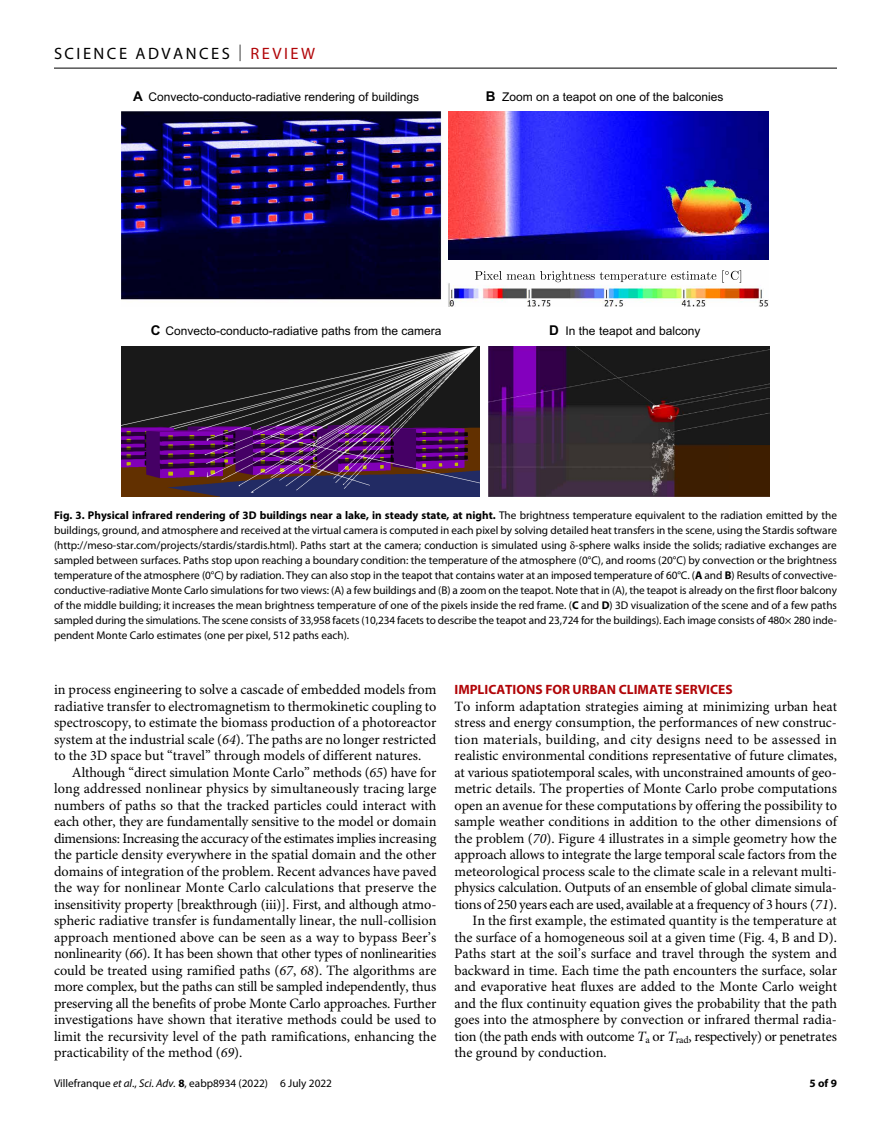
<style>
.page{position:relative;width:891px;height:1134px;background:#fff}
.page>*{position:absolute;margin:0;border:0;box-sizing:border-box;transform-origin:0 0}
.t1{font:16.5px "Myriad Pro";letter-spacing:.15em;color:#000}
.t2{font:14.25px/16.5px "Minion Pro";color:#000;text-align:justify}
.t3{font:14.25px "Minion Pro";letter-spacing:-.025em;color:#000}
.t4{font:14.25px "Minion Pro";letter-spacing:.02em;color:#000}
.t5{font:700 13.5px "Myriad Pro";color:#b10508}
.t6{font:700 13.5px "Arial";color:#000}
.t7{font:12px "Arial";color:#000}
.t8{font:11.25px/15px "Myriad Pro";color:#000;text-align:justify}
.t9{font:700 11.25px "Myriad Pro";color:#000}
.s1{font-weight:300}
.s2{color:#b10508}
.s3{font-weight:700;font-size:13.5px}
.s4{font-weight:700}
.s5{font-style:italic}
</style>
<div class="page">
<hr style="left:54px;top:68px;width:783px;height:1px;background:#000">
<img style="left:122px;top:112px;width:646px;height:195px">
<img style="left:449px;top:111px;width:319px;height:149px">
<svg style="left:475px;top:270px;width:266px;height:13px"></svg>
<img style="left:122px;top:346px;width:358px;height:150px">
<img style="left:489px;top:346px;width:281px;height:150px">
<p class="t1" style="left:54px;top:40px;width:262px">SCIENCE ADVANCES <span class="s1">|</span> <span class="s2">REVIEW</span></p>
<p class="t7" style="left:133px;top:89px;width:287px"><span class="s3">A</span> Convecto-conducto-radiative rendering of buildings</p>
<p class="t7" style="left:502px;top:89px;width:223px">Zoom on a teapot on one of the balconies</p>
<p class="t6" style="left:486px;top:87px;width:11px">B</p>
<p class="t6" style="left:151px;top:322px;width:11px">C</p>
<p class="t6" style="left:549px;top:322px;width:11px">D</p>
<p class="t7" style="left:165px;top:323px;width:278px">Convecto-conducto-radiative paths from the camera</p>
<p class="t7" style="left:566px;top:323px;width:136px">In the teapot and balcony</p>
<p class="t8" style="left:54px;top:508px;width:785px"><span class="s4">Fig. 3. Physical infrared rendering of 3D buildings near a lake, in steady state, at night.</span> The brightness temperature equivalent to the radiation emitted by the buildings, ground, and atmosphere and received at the virtual camera is computed in each pixel by solving detailed heat transfers in the scene, using the Stardis software (http://meso-star.com/projects/stardis/stardis.html). Paths start at the camera; conduction is simulated using -sphere walks inside the solids; radiative exchanges are sampled between surfaces. Paths stop upon reaching a boundary condition: the temperature of the atmosphere (0°C), and rooms (20°C) by convection or the brightness temperature of the atmosphere (0°C) by radiation. They can also stop in the teapot that contains water at an imposed temperature of 60°C. (<span class="s4">A</span> and <span class="s4">B</span>) Results of convective&shy;conductive-radiative Monte Carlo simulations for two views: (A) a few buildings and (B) a zoom on the teapot. Note that in (A), the teapot is already on the first floor balcony of the middle building; it increases the mean brightness temperature of one of the pixels inside the red frame. (<span class="s4">C</span> and <span class="s4">D</span>) 3D visualization of the scene and of a few paths sampled during the simulations. The scene consists of 33,958 facets (10,234 facets to describe the teapot and 23,724 for the buildings). Each image consists of 480× 280 inde&shy;pendent Monte Carlo estimates (one per pixel, 512 paths each).</p>
<p class="t2" style="left:54px;top:683px;width:384px">in process engineering to solve a cascade of embedded models from radiative transfer to electromagnetism to thermokinetic coupling to spectroscopy, to estimate the biomass production of a photoreactor system at the industrial scale (<span class="s5">64</span>). The paths are no longer restricted to the 3D space but “travel” through models of different natures.</p>
<p class="t2" style="left:54px;top:765px;width:384px;text-indent:18px">Although “direct simulation Monte Carlo” methods (<span class="s5">65</span>) have for long addressed nonlinear physics by simultaneously tracing large numbers of paths so that the tracked particles could interact with each other, they are fundamentally sensitive to the model or domain dimensions: Increasing the accuracy of the estimates implies increasing the particle density everywhere in the spatial domain and the other domains of integration of the problem. Recent advances have paved the way for nonlinear Monte Carlo calculations that preserve the insensitivity property [breakthrough (iii)]. First, and although atmo&shy;spheric radiative transfer is fundamentally linear, the null-collision approach mentioned above can be seen as a way to bypass Beer’s nonlinearity (<span class="s5">66</span>). It has been shown that other types of nonlinearities could be treated using ramified paths (<span class="s5">67</span>, <span class="s5">68</span>). The algorithms are more complex, but the paths can still be sampled independently, thus preserving all the benefits of probe Monte Carlo approaches. Further investigations have shown that iterative methods could be used to limit the recursivity level of the path ramifications, enhancing the practicability of the method (<span class="s5">69</span>).</p>
<p class="t8" style="left:54px;top:1076px;width:279px">Villefranque <span class="s5">et al</span>., <span class="s5">Sci. Adv.</span> <span class="s4">8</span>, eabp8934 (2022) 6 July 2022</p>
<p class="t5" style="left:454px;top:679px;width:280px">IMPLICATIONS FOR URBAN CLIMATE SERVICES</p>
<p class="t2" style="left:454px;top:699px;width:384px">To inform adaptation strategies aiming at minimizing urban heat</p>
<p class="t2" style="left:454px;top:716px;width:384px">stress and energy consumption, the performances of new construc-</p>
<p class="t4" style="left:454px;top:730px;width:384px">tion materials, building, and city designs need to be assessed in</p>
<p class="t2" style="left:454px;top:749px;width:384px">realistic environmental conditions representative of future climates,</p>
<p class="t2" style="left:454px;top:765px;width:384px">at various spatiotemporal scales, with unconstrained amounts of geo-</p>
<p class="t2" style="left:454px;top:782px;width:384px">metric details. The properties of Monte Carlo probe computations</p>
<p class="t2" style="left:454px;top:798px;width:384px">open an avenue for these computations by offering the possibility to</p>
<p class="t2" style="left:454px;top:815px;width:384px">sample weather conditions in addition to the other dimensions of</p>
<p class="t2" style="left:454px;top:831px;width:384px">the problem (<span class="s5">70</span>). Figure 4 illustrates in a simple geometry how the</p>
<p class="t2" style="left:454px;top:848px;width:384px">approach allows to integrate the large temporal scale factors from the</p>
<p class="t2" style="left:454px;top:864px;width:384px">meteorological process scale to the climate scale in a relevant multi-</p>
<p class="t2" style="left:454px;top:881px;width:384px">physics calculation. Outputs of an ensemble of global climate simula-</p>
<p class="t3" style="left:454px;top:895px;width:384px">tions of 250 years each are used, available at a frequency of 3 hours (<span class="s5">71</span>).</p>
<p class="t2" style="left:472px;top:914px;width:366px">In the first example, the estimated quantity is the temperature at</p>
<p class="t2" style="left:454px;top:930px;width:384px">the surface of a homogeneous soil at a given time (Fig. 4, B and D).</p>
<p class="t2" style="left:454px;top:947px;width:384px">Paths start at the soil’s surface and travel through the system and</p>
<p class="t2" style="left:454px;top:963px;width:384px">backward in time. Each time the path encounters the surface, solar</p>
<p class="t2" style="left:454px;top:980px;width:384px">and evaporative heat fluxes are added to the Monte Carlo weight</p>
<p class="t2" style="left:454px;top:996px;width:384px">and the flux continuity equation gives the probability that the path</p>
<p class="t2" style="left:454px;top:1013px;width:384px">goes into the atmosphere by convection or infrared thermal radia-</p>
<p class="t3" style="left:454px;top:1027px;width:384px">tion (the path ends with outcome <span class="s5">T</span><sub>a</sub> or <span class="s5">T</span><sub>rad</sub>, respectively) or penetrates</p>
<p class="t2" style="left:454px;top:1046px;width:154px">the ground by conduction.</p>
<p class="t9" style="left:810px;top:1074px;width:29px">5 of 9</p>
</div>
